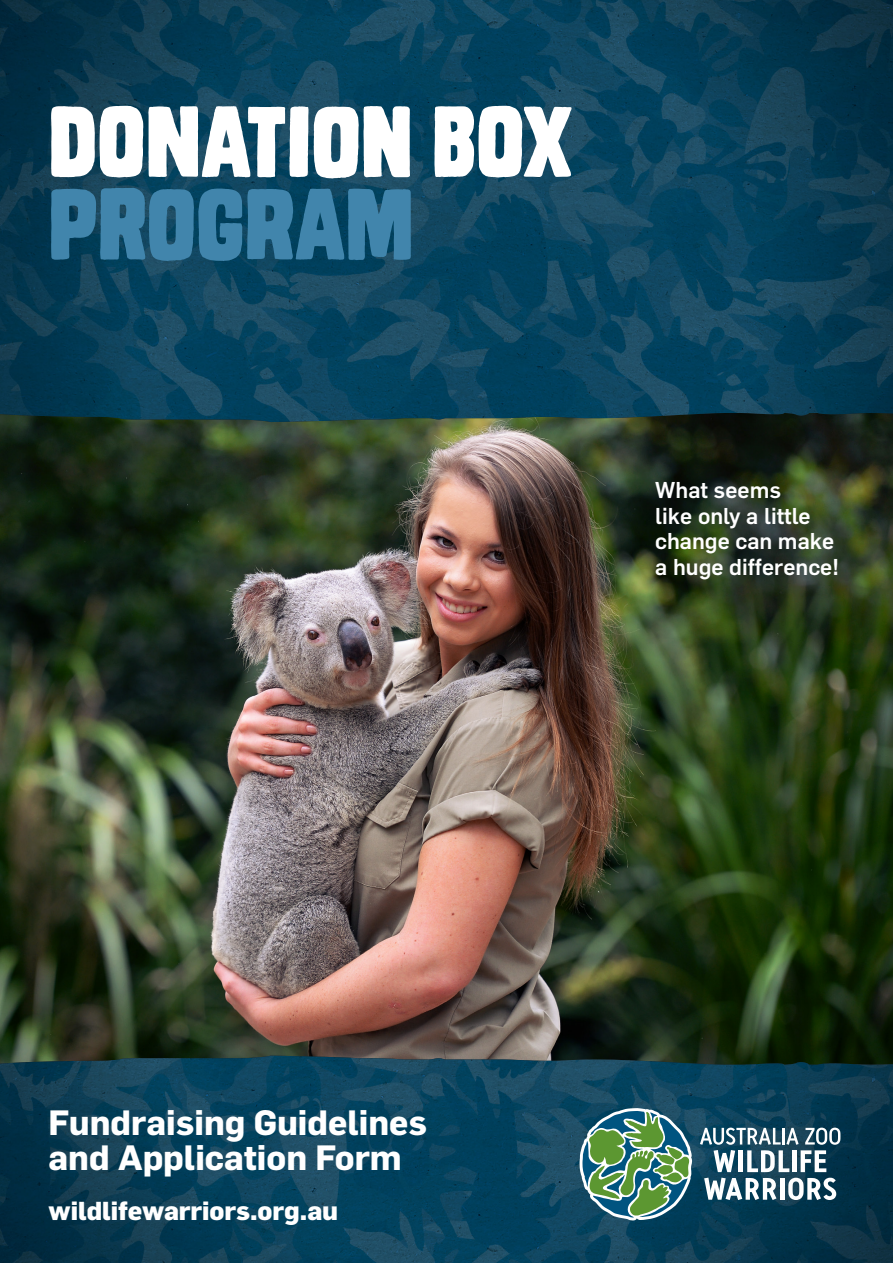
<style>
.page{position:relative;width:893px;height:1263px;background:#fff}
.page>*{position:absolute;margin:0;border:0;box-sizing:border-box;transform-origin:0 0}
.t1{font:96px/82.5px "Monstro Solid";color:#fff}
.t2{font:700 34.5px/34.5px "Flama";color:#fff}
.t3{font:800 25.5px "Flama";letter-spacing:-.005em;color:#fff}
.t4{font:500 22.5px/25.5px "Flama";color:#fff}
.s1{color:#4185ac}
</style>
<div class="page">
<img style="left:0;top:422px;width:893px;height:634px">
<img style="left:0;top:1056px;width:893px;height:207px">
<img style="left:0;top:0;width:893px;height:422px">
<svg style="left:700px;top:1127px;width:140px;height:73px"></svg>
<svg style="left:579px;top:1108px;width:113px;height:112px"></svg>
<p class="t1" style="left:49px;top:103px;width:525px">DONATION BOX<br><span class="s1">PROGRAM</span></p>
<p class="t4" style="left:655px;top:477px;width:185px">What seems<br>like only a little change can make a huge difference!</p>
<p class="t2" style="left:49px;top:1105px;width:380px">Fundraising Guidelines and Application Form</p>
<p class="t3" style="left:49px;top:1196px;width:291px">wildlifewarriors.org.au</p>
</div>
